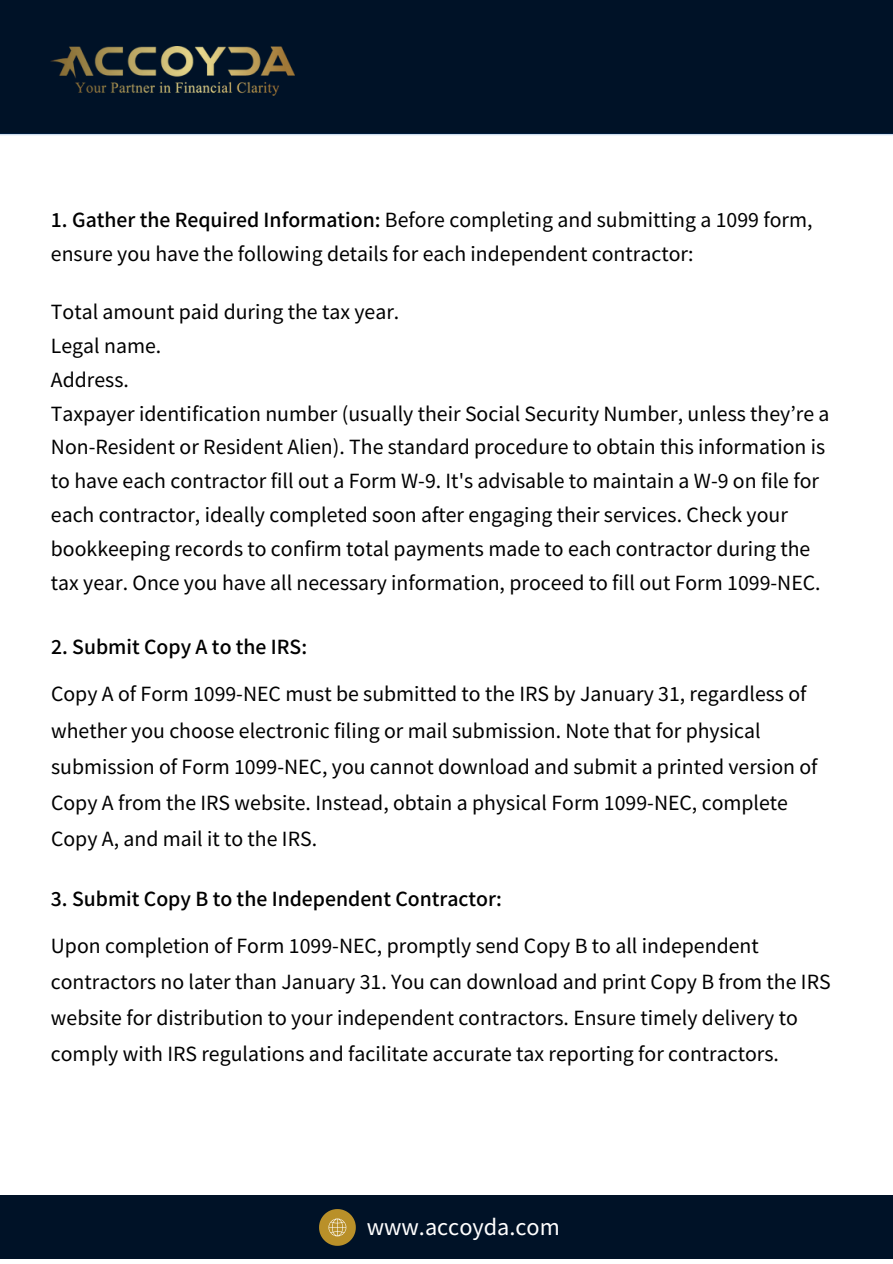
<style>
.page{position:relative;width:893px;height:1264px;background:#fff}
.page>*{position:absolute;margin:0;border:0;box-sizing:border-box;transform-origin:0 0}
.t1{font:24.3px "Mada";color:#fff}
.t2{font:21.75px/36px "Mada";color:#000}
.t3{font:500 21.75px "Mada";color:#000}
.s1{font-weight:500}
</style>
<div class="page">
<div style="left:0;top:1195px;width:892px;height:64px;background:#001227"></div>
<svg style="left:319px;top:1209px;width:36px;height:36px"></svg>
<div style="left:0;top:0;width:892px;height:134px;background:#001227"></div>
<img style="left:51px;top:47px;width:243px;height:48px">
<hr style="left:0;top:133px;width:892px;height:2px;background:#054e9f">
<p class="t2" style="left:51px;top:204px;width:763px;line-height:33.8px"><span class="s1">1. Gather the Required Information:</span> Before completing and submitting a 1099 form, ensure you have the following details for each independent contractor:</p>
<p class="t2" style="left:51px;top:295px;width:350px">Total amount paid during the tax year.</p>
<p class="t2" style="left:51px;top:328px;width:112px">Legal name.</p>
<h2 class="t2" style="left:51px;top:362px;width:79px">Address.</h2>
<p class="t2" style="left:51px;top:396px;width:780px">Taxpayer identification number (usually their Social Security Number, unless they’re a</p>
<h2 class="t2" style="left:51px;top:431px;width:775px;line-height:33.8px">Non-Resident or Resident Alien). The standard procedure to obtain this information is to have each contractor fill out a Form W-9. It's advisable to maintain a W-9 on file for each contractor, ideally completed soon after engaging their services. Check your bookkeeping records to confirm total payments made to each contractor during the tax year. Once you have all necessary information, proceed to fill out Form 1099-NEC.</h2>
<p class="t3" style="left:51px;top:634px;width:257px">2. Submit Copy A to the IRS:</p>
<p class="t2" style="left:51px;top:677px;width:768px">Copy A of Form 1099-NEC must be submitted to the IRS by January 31, regardless of whether you choose electronic filing or mail submission. Note that for physical submission of Form 1099-NEC, you cannot download and submit a printed version of Copy A from the IRS website. Instead, obtain a physical Form 1099-NEC, complete Copy A, and mail it to the IRS.</p>
<p class="t3" style="left:51px;top:886px;width:452px">3. Submit Copy B to the Independent Contractor:</p>
<p class="t2" style="left:51px;top:928px;width:781px">Upon completion of Form 1099-NEC, promptly send Copy B to all independent contractors no later than January 31. You can download and print Copy B from the IRS website for distribution to your independent contractors. Ensure timely delivery to comply with IRS regulations and facilitate accurate tax reporting for contractors.</p>
<p class="t1" style="left:367px;top:1212px;width:194px">www.accoyda.com</p>
</div>
